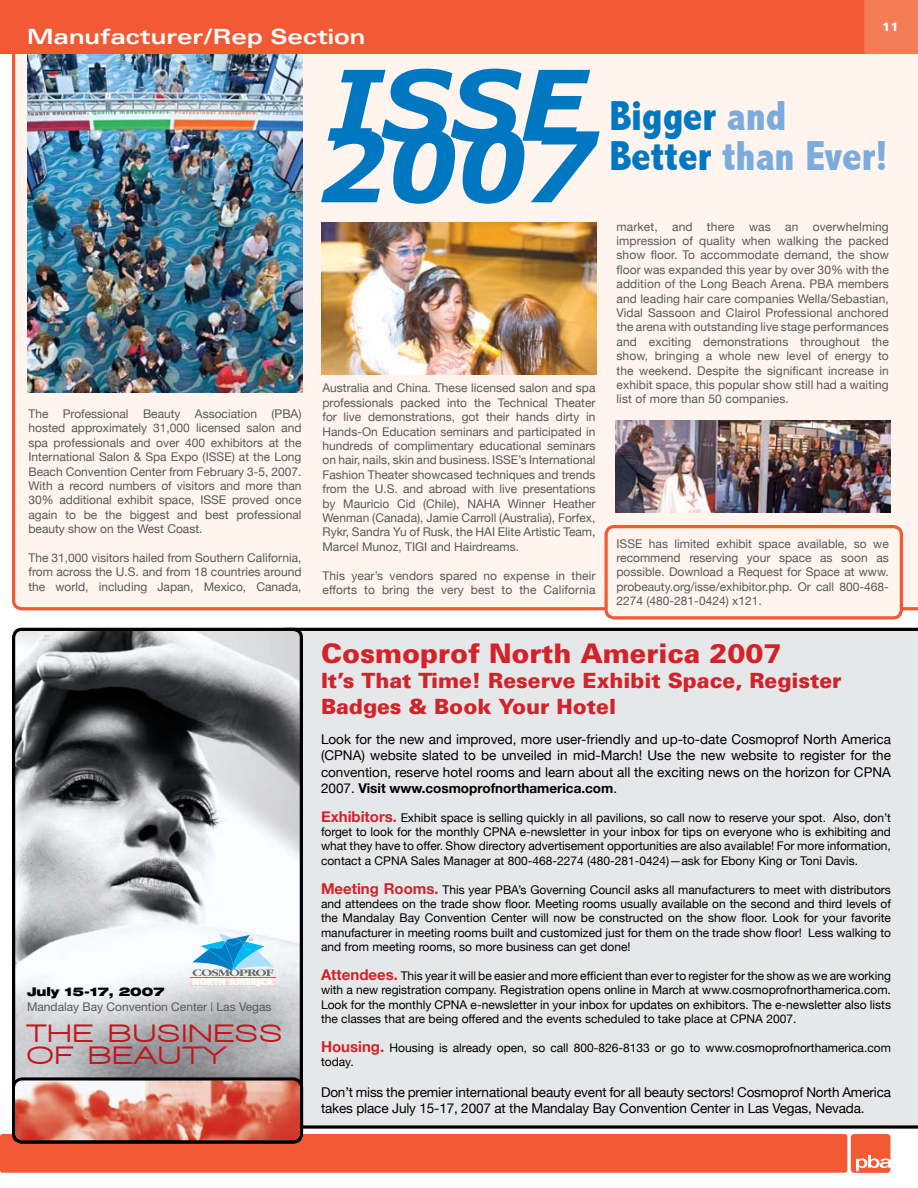
<style>
.page{position:relative;width:918px;height:1188px;background:#fff}
.page>*{position:absolute;margin:0;border:0;box-sizing:border-box;transform-origin:0 0}
.t1{font:italic 700 97.5px "Verdana";color:#0078c1}
.t2{font:800 condensed 42px/40.5px "Abadi";color:#0078c1}
.t3{font:900 27px "Univers";color:#d2232a}
.t4{font:900 25.5px/22.5px "Walkway Expand";letter-spacing:.08em;color:#c4151c}
.t5{font:900 21px/25.2px "Univers";color:#d2232a}
.t6{font:700 expanded 21px "Univers";color:#fff}
.t7{font:13.5px/16.2px "Helvetica Neue";letter-spacing:-.01em;color:#000;text-align:justify}
.t8{font:12px/14.4px "Helvetica Neue";color:#58595b;text-align:justify}
.t9{font:12px/14.4px "Helvetica Neue";color:#000;text-align:justify}
.t10{font:12px "Helvetica Neue";color:#58595b}
.t11{font:900 expanded 12px "Helvetica Neue";color:#000}
.t12{font:900 12px "Univers";color:#fff}
.s1{color:#7bacdc}
.s2{font-weight:700}
.s3{font-weight:700;font-size:15px;color:#d2232a}
</style>
<div class="page">
<div style="left:12px;top:54px;width:906px;height:556px;background:#fff4ee"></div>
<div style="left:606px;top:527px;width:295px;height:91px;background:#fff4ee;border-radius:8px"></div>
<div style="left:605px;top:525px;width:298px;height:94px;border:3px solid #f15a35;border-radius:8px"></div>
<div style="left:0;top:0;width:864px;height:54px;background:#f15a35"></div>
<div style="left:864px;top:0;width:54px;height:54px;background:#f47c56"></div>
<div style="left:0;top:1134px;width:847px;height:39px;background:#f15a35;border-radius:2px"></div>
<div style="left:298px;top:628px;width:620px;height:501px;background:#e6e7e8"></div>
<img style="left:14px;top:629px;width:287px;height:513px;border-radius:8px">
<div style="left:12px;top:628px;width:291px;height:516px;border:3px solid #000;border-radius:8px"></div>
<div style="left:190px;top:977px;width:86px;height:9px;background:#fcd9da"></div>
<hr style="left:190px;top:978px;width:86px;height:1px;background:#fff">
<hr style="left:190px;top:979px;width:86px;height:1px;background:#fff">
<hr style="left:190px;top:980px;width:86px;height:1px;background:#fff">
<hr style="left:190px;top:982px;width:86px;height:1px;background:#fff">
<hr style="left:190px;top:983px;width:86px;height:1px;background:#fff">
<hr style="left:190px;top:984px;width:86px;height:1px;background:#fff">
<hr style="left:190px;top:985px;width:86px;height:1px;background:#fff">
<svg style="left:192px;top:933px;width:82px;height:52px"></svg>
<img style="left:15px;top:1080px;width:285px;height:60px;border-radius:8px">
<div style="left:12px;top:1077px;width:291px;height:66px;border:3px solid #000;border-radius:9px"></div>
<img style="left:321px;top:223px;width:276px;height:151px">
<img style="left:27px;top:54px;width:276px;height:339px">
<img style="left:615px;top:420px;width:276px;height:93px">
<svg style="left:851px;top:1134px;width:39px;height:39px;background:#f27252"></svg>
<h3 class="t6" style="left:27px;top:24px;width:340px">Manufacturer/Rep Section</h3>
<h1 class="t1" style="left:328px;top:43px;width:260px">ISSE</h1>
<h1 class="t1" style="left:318px;top:105px;width:279px">2007</h1>
<p class="t8" style="left:28px;top:406px;width:275px">The Professional Beauty Association (PBA) hosted approximately 31,000 licensed salon and spa professionals and over 400 exhibitors at the International Salon &amp; Spa Expo (ISSE) at the Long Beach Convention Center from February 3-5, 2007.<br>With a record numbers of visitors and more than 30% additional exhibit space, ISSE proved once again to be the biggest and best professional beauty show on the West Coast.</p>
<p class="t8" style="left:28px;top:550px;width:275px">The 31,000 visitors hailed from Southern California, from across the U.S. and from 18 countries around the world, including Japan, Mexico, Canada,</p>
<p class="t8" style="left:322px;top:381px;width:275px">Australia and China. These licensed salon and spa professionals packed into the Technical Theater for live demonstrations, got their hands dirty in Hands-On Education seminars and participated in hundreds of complimentary educational seminars on hair, nails, skin and business. ISSE’s International Fashion Theater showcased techniques and trends from the U.S. and abroad with live presentations by Mauricio Cid (Chile), NAHA Winner Heather Wenman (Canada), Jamie Carroll (Australia), Forfex, Rykr, Sandra Yu of Rusk, the HAI Elite Artistic Team, Marcel Munoz, TIGI and Hairdreams.</p>
<p class="t8" style="left:322px;top:568px;width:275px">This year’s vendors spared no expense in their efforts to bring the very best to the California</p>
<p class="t12" style="left:882px;top:20px;width:18px">11</p>
<h2 class="t2" style="left:609px;top:95px;width:280px">Bigger <span class="s1">and<br></span>Better <span class="s1">than Ever!</span></h2>
<p class="t8" style="left:616px;top:219px;width:274px">market, and there was an overwhelming impression of quality when walking the packed show floor. To accommodate demand, the show floor was expanded this year by over 30% with the addition of the Long Beach Arena. PBA members and leading hair care companies Wella/Sebastian, Vidal Sassoon and Clairol Professional anchored the arena with outstanding live stage performances and exciting demonstrations throughout the show, bringing a whole new level of energy to the weekend. Despite the significant increase in exhibit space, this popular show still had a waiting list of more than 50 companies.</p>
<p class="t8" style="left:616px;top:536px;width:274px">ISSE has limited exhibit space available, so we recommend reserving your space as soon as possible. Download a Request for Space at www. probeauty.org/isse/exhibitor.php. Or call 800-468- 2274 (480-281-0424) x121.</p>
<p class="t11" style="left:27px;top:984px;width:139px">July 15-17, 2007</p>
<p class="t10" style="left:27px;top:999px;width:246px">Mandalay Bay Convention Center | Las Vegas</p>
<h3 class="t4" style="left:27px;top:1021px;width:256px">THE BUSINESS<br>OF BEAUTY</h3>
<h3 class="t3" style="left:321px;top:637px;width:462px">Cosmoprof North America 2007</h3>
<h3 class="t5" style="left:321px;top:668px;width:522px">It’s That Time! Reserve Exhibit Space, Register<br>Badges &amp; Book Your Hotel</h3>
<p class="t7" style="left:321px;top:731px;width:572px">Look for the new and improved, more user-friendly and up-to-date Cosmoprof North America (CPNA) website slated to be unveiled in mid-March! Use the new website to register for the convention, reserve hotel rooms and learn about all the exciting news on the horizon for CPNA 2007. <span class="s2">Visit www.cosmoprofnorthamerica.com</span>.</p>
<p class="t9" style="left:321px;top:810px;width:572px"><span class="s3">Exhibitors.</span> Exhibit space is selling quickly in all pavilions, so call now to reserve your spot. Also, don’t forget to look for the monthly CPNA e-newsletter in your inbox for tips on everyone who is exhibiting and what they have to offer. Show directory advertisement opportunities are also available! For more information, contact a CPNA Sales Manager at 800-468-2274 (480-281-0424)—ask for Ebony King or Toni Davis.</p>
<p class="t9" style="left:321px;top:882px;width:572px"><span class="s3">Meeting Rooms.</span> This year PBA’s Governing Council asks all manufacturers to meet with distributors and attendees on the trade show floor. Meeting rooms usually available on the second and third levels of the Mandalay Bay Convention Center will now be constructed on the show floor. Look for your favorite manufacturer in meeting rooms built and customized just for them on the trade show floor! Less walking to and from meeting rooms, so more business can get done!</p>
<p class="t9" style="left:321px;top:968px;width:572px"><span class="s3">Attendees.</span> This year it will be easier and more efficient than ever to register for the show as we are working with a new registration company. Registration opens online in March at www.cosmoprofnorthamerica.com.<br>Look for the monthly CPNA e-newsletter in your inbox for updates on exhibitors. The e-newsletter also lists the classes that are being offered and the events scheduled to take place at CPNA 2007.</p>
<p class="t9" style="left:321px;top:1040px;width:571px"><span class="s3">Housing.</span> Housing is already open, so call 800-826-8133 or go to www.cosmoprofnorthamerica.com today.</p>
<p class="t7" style="left:321px;top:1084px;width:572px">Don’t miss the premier international beauty event for all beauty sectors! Cosmoprof North America takes place July 15-17, 2007 at the Mandalay Bay Convention Center in Las Vegas, Nevada.</p>
</div>
